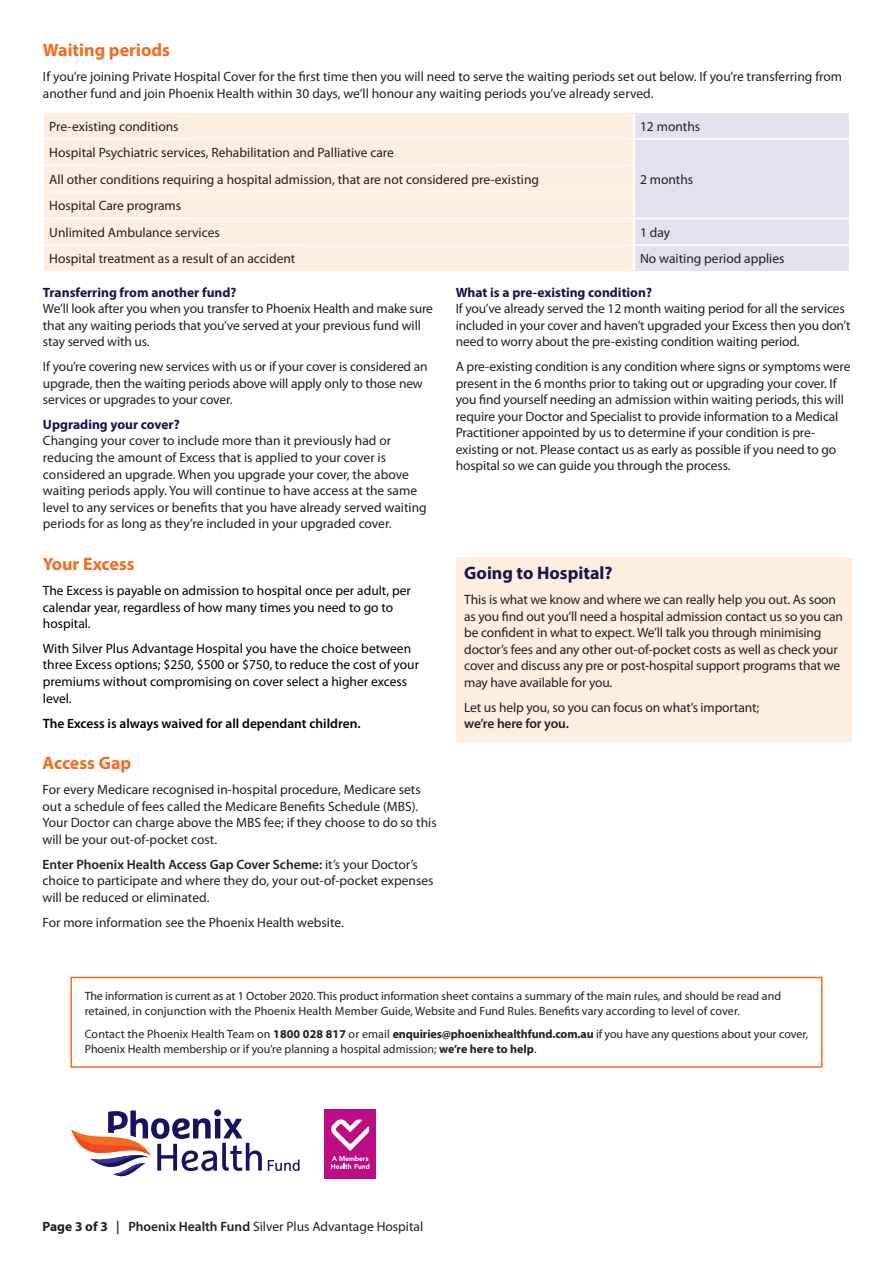
<style>
.page{position:relative;width:893px;height:1263px;background:#fff}
.page>*{position:absolute;margin:0;border:0;box-sizing:border-box;transform-origin:0 0}
._3rd_Sub_Headings{font:700 18px "Myriad Pro";color:#f36c21}
.Sub_Headings{font:700 18px "Myriad Pro";color:#18134b}
.Sub_Headings-2{font:700 18px "Myriad Pro";color:#f36c21}
._3rd_Sub_Headings-2{font:13.5px/16.5px "Myriad Pro";letter-spacing:-.01em;color:#231f20}
.Sub_Headings-3{font:13.5px/16.5px "Myriad Pro";letter-spacing:-.01em;color:#231f20}
.Table_Body_Copy{font:13.5px "Myriad Pro";color:#231f20}
._3rd_Sub_Headings-3{font:13.5px/16.5px "Myriad Pro";color:#000}
._3rd_Sub_Headings-4{font:600 13.5px "Myriad Pro";color:#000}
.t1{font:12px/15px "Myriad Pro";color:#231f20}
.s1{font-weight:700;color:#18134b}
.s2{font-weight:600}
.s3{font-weight:700}
</style>
<div class="page">
<div style="left:70px;top:977px;width:752px;height:91px;border:2px solid #f36c21"></div>
<svg style="left:268px;top:1159px;width:31px;height:12px"></svg>
<svg style="left:71px;top:1109px;width:191px;height:68px"></svg>
<div style="left:325px;top:1109px;width:51px;height:70px;background:#bc0d83"></div>
<svg style="left:331px;top:1119px;width:39px;height:50px"></svg>
<div style="left:44px;top:113px;width:589px;height:158px;background:#feeee0"></div>
<hr style="left:43px;top:138px;width:591px;height:2px;background:#fff">
<hr style="left:43px;top:165px;width:592px;height:1px;background:#fff">
<hr style="left:43px;top:191px;width:592px;height:2px;background:#fff">
<hr style="left:43px;top:218px;width:591px;height:1px;background:#fff">
<hr style="left:43px;top:244px;width:591px;height:2px;background:#fff">
<div style="left:634px;top:113px;width:215px;height:158px;background:#e2e1ee"></div>
<div style="left:456px;top:557px;width:396px;height:185px;background:#feeee0"></div>
<p class="Sub_Headings-2" style="left:43px;top:38px;width:128px">Waiting periods</p>
<p class="Sub_Headings-3" style="left:43px;top:68px;width:801px">If you’re joining Private Hospital Cover for the first time then you will need to serve the waiting periods set out below. If you’re transferring from another fund and join Phoenix Health within 30 days, we’ll honour any waiting periods you’ve already served.</p>
<p class="Table_Body_Copy" style="left:49px;top:118px;width:131px">Pre-existing conditions</p>
<p class="Table_Body_Copy" style="left:640px;top:118px;width:62px">12 months</p>
<p class="Table_Body_Copy" style="left:49px;top:144px;width:346px">Hospital Psychiatric services, Rehabilitation and Palliative care</p>
<p class="Table_Body_Copy" style="left:49px;top:171px;width:491px">All other conditions requiring a hospital admission, that are not considered pre-existing</p>
<p class="Table_Body_Copy" style="left:640px;top:171px;width:55px">2 months</p>
<p class="Table_Body_Copy" style="left:49px;top:197px;width:133px">Hospital Care programs</p>
<p class="Table_Body_Copy" style="left:49px;top:224px;width:172px">Unlimited Ambulance services</p>
<p class="Table_Body_Copy" style="left:640px;top:224px;width:32px">1 day</p>
<p class="Table_Body_Copy" style="left:49px;top:251px;width:248px">Hospital treatment as a result of an accident</p>
<p class="Table_Body_Copy" style="left:640px;top:251px;width:146px">No waiting period applies</p>
<p class="_3rd_Sub_Headings-2" style="left:456px;top:284px;width:396px"><span class="s1">What is a pre-existing condition?<br></span>If you’ve already served the 12 month waiting period for all the services included in your cover and haven’t upgraded your Excess then you don’t need to worry about the pre-existing condition waiting period.</p>
<p class="_3rd_Sub_Headings-2" style="left:456px;top:358px;width:396px">A pre-existing condition is any condition where signs or symptoms were present in the 6 months prior to taking out or upgrading your cover. If you find yourself needing an admission within waiting periods, this will require your Doctor and Specialist to provide information to a Medical Practitioner appointed by us to determine if your condition is pre&shy;existing or not. Please contact us as early as possible if you need to go hospital so we can guide you through the process.</p>
<p class="_3rd_Sub_Headings-2" style="left:43px;top:284px;width:392px"><span class="s1">Transferring from another fund?<br></span>We’ll look after you when you transfer to Phoenix Health and make sure that any waiting periods that you’ve served at your previous fund will stay served with us.</p>
<p class="_3rd_Sub_Headings-2" style="left:43px;top:358px;width:386px">If you’re covering new services with us or if your cover is considered an upgrade, then the waiting periods above will apply only to those new services or upgrades to your cover.</p>
<p class="_3rd_Sub_Headings-2" style="left:43px;top:416px;width:385px"><span class="s1">Upgrading your cover?<br></span>Changing your cover to include more than it previously had or reducing the amount of Excess that is applied to your cover is considered an upgrade. When you upgrade your cover, the above waiting periods apply. You will continue to have access at the same level to any services or benefits that you have already served waiting periods for as long as they’re included in your upgraded cover.</p>
<p class="_3rd_Sub_Headings" style="left:43px;top:552px;width:93px">Your Excess</p>
<p class="_3rd_Sub_Headings-3" style="left:43px;top:582px;width:370px">The Excess is payable on admission to hospital once per adult, per calendar year, regardless of how many times you need to go to hospital.</p>
<p class="_3rd_Sub_Headings-3" style="left:43px;top:640px;width:378px">With Silver Plus Advantage Hospital you have the choice between three Excess options; $250, $500 or $750, to reduce the cost of your premiums without compromising on cover select a higher excess level.</p>
<p class="_3rd_Sub_Headings-4" style="left:43px;top:715px;width:319px">The Excess is always waived for all dependant children.</p>
<p class="_3rd_Sub_Headings" style="left:43px;top:751px;width:90px">Access Gap</p>
<p class="_3rd_Sub_Headings-2" style="left:43px;top:781px;width:396px">For every Medicare recognised in-hospital procedure, Medicare sets out a schedule of fees called the Medicare Benefits Schedule (MBS).<br>Your Doctor can charge above the MBS fee; if they choose to do so this will be your out-of-pocket cost.</p>
<p class="_3rd_Sub_Headings-2" style="left:43px;top:856px;width:393px"><span class="s2">Enter Phoenix Health Access Gap Cover Scheme:</span> it’s your Doctor’s choice to participate and where they do, your out-of-pocket expenses will be reduced or eliminated.</p>
<p class="_3rd_Sub_Headings-2" style="left:43px;top:914px;width:303px">For more information see the Phoenix Health website.</p>
<p class="Sub_Headings" style="left:464px;top:561px;width:150px">Going to Hospital?</p>
<p class="Sub_Headings-3" style="left:464px;top:591px;width:380px">This is what we know and where we can really help you out. As soon as you find out you’ll need a hospital admission contact us so you can be confident in what to expect. We’ll talk you through minimising doctor’s fees and any other out-of-pocket costs as well as check your cover and discuss any pre or post-hospital support programs that we may have available for you.</p>
<p class="Sub_Headings-3" style="left:464px;top:699px;width:297px">Let us help you, so you can focus on what’s important; <span class="s2">we’re here for you.</span></p>
<p class="t1" style="left:85px;top:988px;width:698px">The information is current as at 1 October 2020. This product information sheet contains a summary of the main rules, and should be read and retained, in conjunction with the Phoenix Health Member Guide, Website and Fund Rules. Benefits vary according to level of cover.</p>
<p class="t1" style="left:85px;top:1027px;width:725px">Contact the Phoenix Health Team on <span class="s3">1800 028 817</span> or email <span class="s3">enquiries@ phoenixhealthfund.com.au</span> if you have any questions about your cover,<br>Phoenix Health membership or if you’re planning a hospital admission; <span class="s3">we’re here to help</span>.</p>
<p class="_3rd_Sub_Headings-2" style="left:43px;top:1217px;width:382px"><span class="s3">Page 3 of 3</span> <span class="s2">| Phoenix Health Fund</span> Silver Plus Advantage Hospital</p>
</div>
